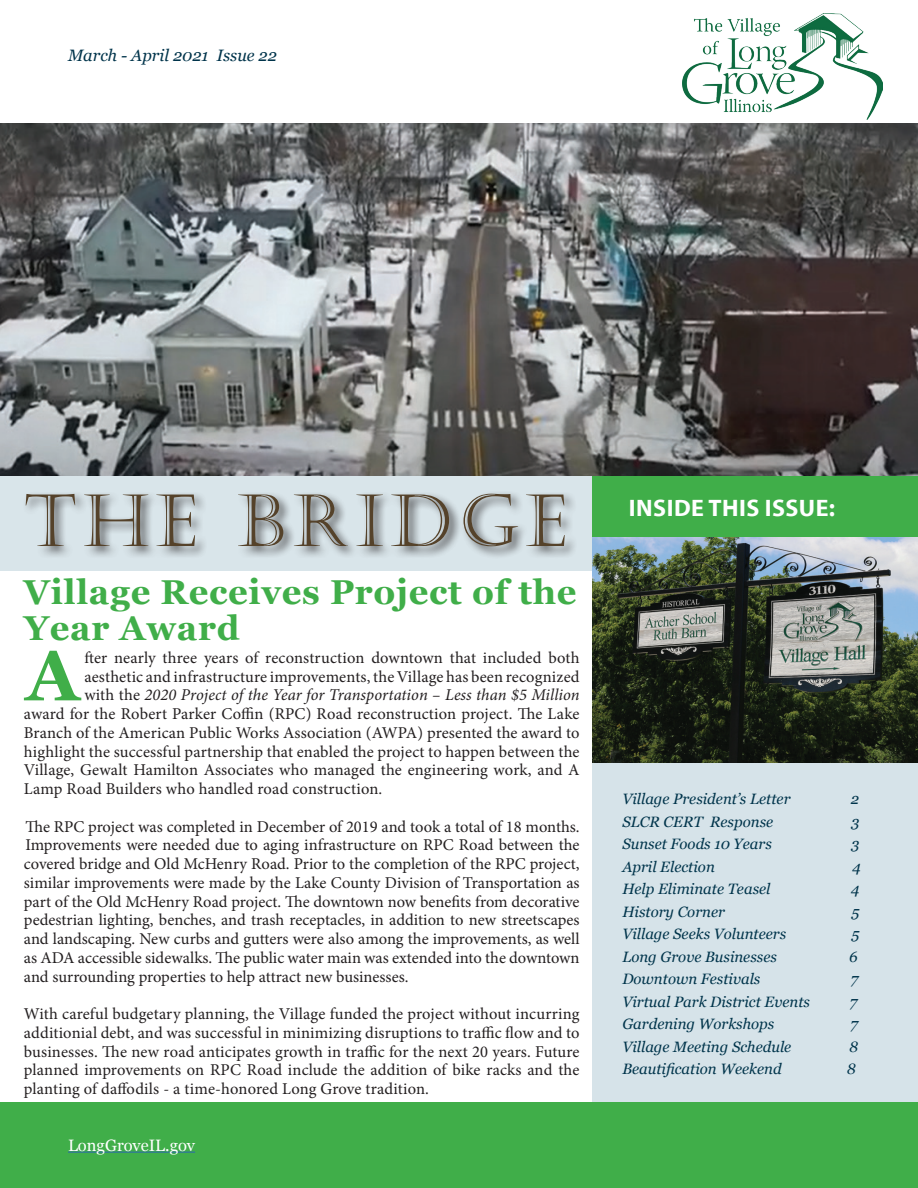
<style>
.page{position:relative;width:918px;height:1188px;background:#fff}
.page>*{position:absolute;margin:0;border:0;box-sizing:border-box;transform-origin:0 0}
.t1{font:72px "Castellar";letter-spacing:.1em;color:#55422a}
.t2{font:700 70.65px "Georgia";color:#40ae49}
.t3{font:700 34.5px/35.5px "Georgia";letter-spacing:.02em;color:#40ae49}
.t4{font:700 24px "Myriad Pro";letter-spacing:.02em;color:#fff}
.t5{font:16.5px/18.8px "Minion Pro";letter-spacing:.005em;color:#231f20;text-align:justify}
.t6{font:italic 16.5px "Minion Pro";color:#231f20}
.t7{font:italic 16.5px "Georgia";color:#00344b}
.t8{font:16.5px "Georgia";color:#fff}
.t9{font:italic 15px "Georgia";color:#00344b}
.s1{font-style:normal}
</style>
<div class="page">
<div style="left:592px;top:560px;width:326px;height:628px;background:#d6e3e9"></div>
<img style="left:592px;top:537px;width:326px;height:225px">
<div style="left:592px;top:476px;width:326px;height:61px;background:#40ae49"></div>
<div style="left:0;top:1103px;width:918px;height:85px;background:#40ae49"></div>
<div style="left:0;top:475px;width:592px;height:95px;background:#d6e3e9"></div>
<div style="left:22px;top:491px;width:555px;height:69px;background:#231f20;opacity:.82"></div>
<img style="left:0;top:123px;width:918px;height:353px">
<hr style="left:68px;top:1152px;width:127px;height:1px;background:#2b67b2">
<img style="left:683px;top:14px;width:200px;height:106px">
<p class="t7" style="left:68px;top:44px;width:211px">March - April 2021 Issue 22</p>
<h1 class="t1" style="left:24px;top:480px;width:544px">THE BRIDGE</h1>
<h3 class="t3" style="left:24px;top:572px;width:554px">Village Receives Project of the<br>Year Award</h3>
<h2 class="t2" style="left:26px;top:623px;width:55px">A</h2>
<p class="t5" style="left:84px;top:648px;width:497px">fter nearly three years of reconstruction downtown that included both</p>
<p class="t5" style="left:84px;top:667px;width:497px">aesthetic and infrastructure improvements, the Village has been recognized</p>
<p class="t6" style="left:84px;top:684px;width:497px"><span class="s1">with the</span> 2020 Project of the Year for Transportation – Less than $5 Million</p>
<p class="t5" style="left:24px;top:705px;width:557px">award for the Robert Parker Coffin (RPC) Road reconstruction project. The Lake</p>
<p class="t5" style="left:24px;top:723px;width:557px">Branch of the American Public Works Association (AWPA) presented the award to</p>
<p class="t5" style="left:24px;top:742px;width:557px">highlight the successful partnership that enabled the project to happen between the</p>
<p class="t5" style="left:24px;top:761px;width:557px">Village, Gewalt Hamilton Associates who managed the engineering work, and A</p>
<p class="t5" style="left:24px;top:780px;width:360px">Lamp Road Builders who handled road construction.</p>
<p class="t5" style="left:24px;top:817px;width:557px">The RPC project was completed in December of 2019 and took a total of 18 months.<br>Improvements were needed due to aging infrastructure on RPC Road between the covered bridge and Old McHenry Road. Prior to the completion of the RPC project, similar improvements were made by the Lake County Division of Transportation as part of the Old McHenry Road project. The downtown now benefits from decorative pedestrian lighting, benches, and trash receptacles, in addition to new streetscapes and landscaping. New curbs and gutters were also among the improvements, as well as ADA accessible sidewalks. The public water main was extended into the downtown and surrounding properties to help attract new businesses.</p>
<p class="t5" style="left:24px;top:1005px;width:557px">With careful budgetary planning, the Village funded the project without incurring additionial debt, and was successful in minimizing disruptions to traffic flow and to businesses. The new road anticipates growth in traffic for the next 20 years. Future planned improvements on RPC Road include the addition of bike racks and the planting of daffodils - a time-honored Long Grove tradition.</p>
<p class="t8" style="left:68px;top:1133px;width:129px">LongGroveIL.gov</p>
<h3 class="t4" style="left:629px;top:493px;width:208px">INSIDE THIS ISSUE:</h3>
<p class="t9" style="left:622px;top:788px;width:170px">Village President’s Letter</p>
<p class="t9" style="left:851px;top:788px;width:10px">2</p>
<p class="t9" style="left:622px;top:810px;width:152px">SLCR CERT Response</p>
<p class="t9" style="left:851px;top:810px;width:10px">3</p>
<p class="t9" style="left:622px;top:833px;width:151px">Sunset Foods 10 Years</p>
<p class="t9" style="left:851px;top:833px;width:10px">3</p>
<p class="t9" style="left:622px;top:855px;width:94px">April Election</p>
<p class="t9" style="left:852px;top:855px;width:10px">4</p>
<p class="t9" style="left:622px;top:878px;width:150px">Help Eliminate Teasel</p>
<p class="t9" style="left:851px;top:878px;width:10px">4</p>
<p class="t9" style="left:622px;top:900px;width:104px">History Corner</p>
<p class="t9" style="left:851px;top:900px;width:9px">5</p>
<p class="t9" style="left:622px;top:923px;width:166px">Village Seeks Volunteers</p>
<p class="t9" style="left:851px;top:923px;width:9px">5</p>
<p class="t9" style="left:622px;top:945px;width:156px">Long Grove Businesses</p>
<p class="t9" style="left:849px;top:945px;width:10px">6</p>
<p class="t9" style="left:622px;top:968px;width:140px">Downtown Festivals</p>
<p class="t9" style="left:851px;top:968px;width:9px">7</p>
<p class="t9" style="left:622px;top:990px;width:189px">Virtual Park District Events</p>
<p class="t9" style="left:850px;top:990px;width:9px">7</p>
<p class="t9" style="left:622px;top:1013px;width:154px">Gardening Workshops</p>
<p class="t9" style="left:850px;top:1013px;width:9px">7</p>
<p class="t9" style="left:622px;top:1035px;width:171px">Village Meeting Schedule</p>
<p class="t9" style="left:849px;top:1035px;width:10px">8</p>
<p class="t9" style="left:622px;top:1058px;width:161px">Beautification Weekend</p>
<p class="t9" style="left:847px;top:1058px;width:10px">8</p>
</div>
